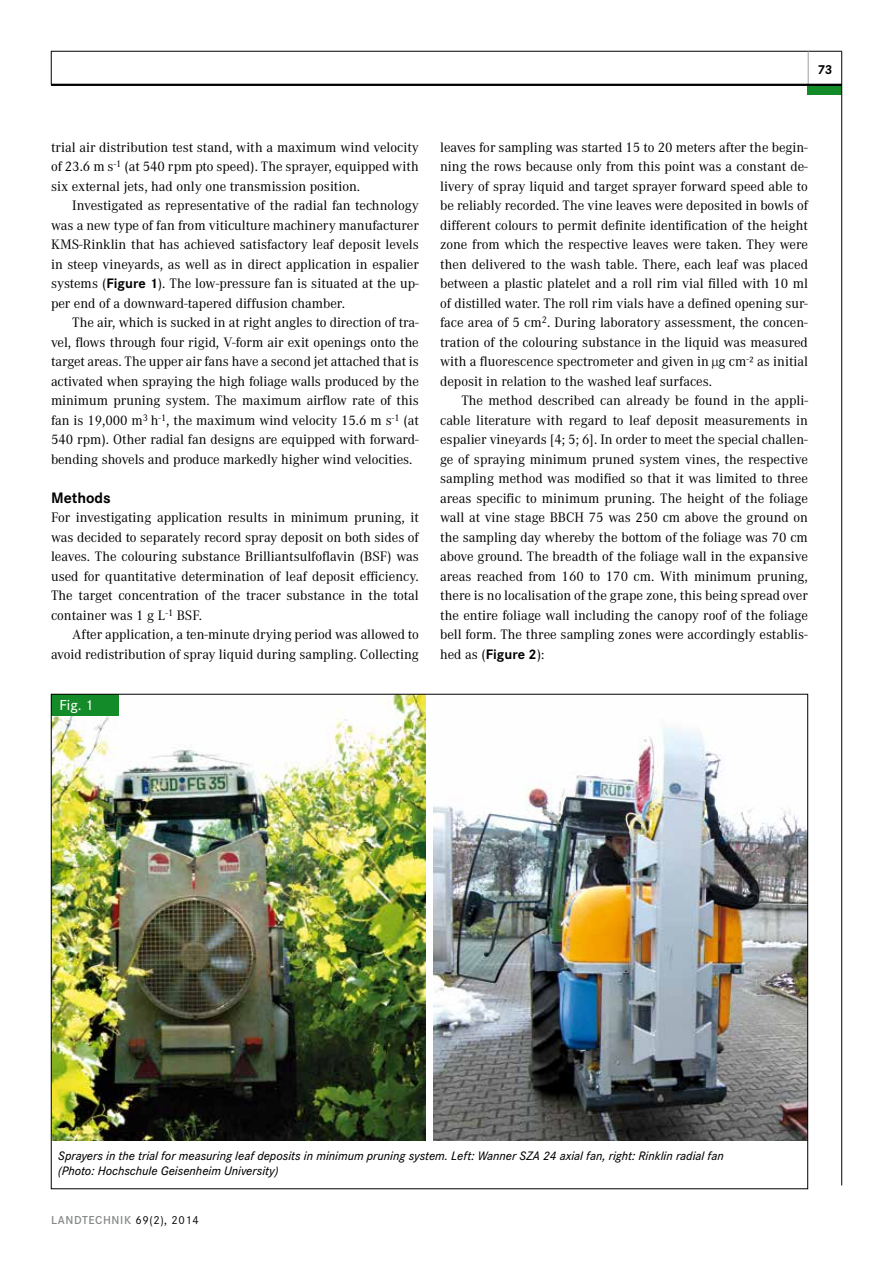
<style>
.page{position:relative;width:893px;height:1263px;background:#fff}
.page>*{position:absolute;margin:0;border:0;box-sizing:border-box;transform-origin:0 0}
.t1{font:700 15.75px "Corporate S";color:#000}
.t2{font:500 15px "Corporate S";color:#fff}
.t3{font:14.25px/19.5px "Corporate A";color:#000;text-align:justify}
.t4{font:700 13.5px "Corporate S";color:#000}
.t5{font:italic 500 12.75px/15px "Corporate S";color:#000}
.t6{font:600 12px "Corporate S";letter-spacing:.05em;color:#87888a}
.s1{font-family:"Corporate S";font-weight:700}
.s2{font-style:inherit}
.s3{font-weight:400;color:#000}
</style>
<div class="page">
<hr style="left:51px;top:51px;width:1px;height:34px;background:#000">
<hr style="left:51px;top:51px;width:791px;height:1px;background:#000">
<hr style="left:808px;top:51px;width:1px;height:34px;background:#9c9e9f">
<div style="left:808px;top:85px;width:34px;height:10px;background:#148b29"></div>
<hr style="left:841px;top:51px;width:1px;height:1134px;background:#000">
<hr style="left:51px;top:84px;width:791px;height:2px;background:#000">
<img style="left:433px;top:727px;width:373px;height:413px">
<img style="left:53px;top:696px;width:372px;height:444px">
<div style="left:51px;top:694px;width:67px;height:21px;background:#148b29"></div>
<p class="t4" style="left:817px;top:61px;width:17px">73</p>
<p class="t3" style="left:51px;top:138px;width:369px">trial air distribution test stand, with a maximum wind velocity of 23.6 m s<sup>-1</sup> (at 540 rpm pto speed). The sprayer, equipped with six external jets, had only one transmission position.</p>
<p class="t3" style="left:51px;top:196px;width:369px;text-indent:21px">Investigated as representative of the radial fan technology was a new type of fan from viticulture machinery manufacturer KMS-Rinklin that has achieved satisfactory leaf deposit levels in steep vineyards, as well as in direct application in espalier systems (<span class="s1">Figure 1</span>). The low-pressure fan is situated at the up&shy;per end of a downward-tapered diffusion chamber.</p>
<p class="t3" style="left:51px;top:313px;width:369px;text-indent:21px">The air, which is sucked in at right angles to direction of tra&shy;vel, flows through four rigid, V-form air exit openings onto the target areas. The upper air fans have a second jet attached that is activated when spraying the high foliage walls produced by the minimum pruning system. The maximum airflow rate of this fan is 19,000 m<sup>3</sup> h<sup>-1</sup>, the maximum wind velocity 15.6 m s<sup>-1</sup> (at 540 rpm). Other radial fan designs are equipped with forward&shy;bending shovels and produce markedly higher wind velocities.</p>
<p class="t1" style="left:51px;top:489px;width:61px">Methods</p>
<p class="t3" style="left:51px;top:508px;width:369px">For investigating application results in minimum pruning, it was decided to separately record spray deposit on both sides of leaves. The colouring substance Brilliantsulfoflavin (BSF) was used for quantitative determination of leaf deposit efficiency.<br>The target concentration of the tracer substance in the total container was 1 g L<sup>-1</sup> BSF.</p>
<p class="t3" style="left:51px;top:625px;width:369px;text-align:right">After application, a ten-minute drying period was allowed to avoid redistribution of spray liquid during sampling. Collecting</p>
<p class="t2" style="left:60px;top:697px;width:35px">Fig. 1</p>
<p class="t3" style="left:440px;top:138px;width:369px">leaves for sampling was started 15 to 20 meters after the begin&shy;ning the rows because only from this point was a constant de&shy;livery of spray liquid and target sprayer forward speed able to be reliably recorded. The vine leaves were deposited in bowls of different colours to permit definite identification of the height zone from which the respective leaves were taken. They were then delivered to the wash table. There, each leaf was placed between a plastic platelet and a roll rim vial filled with 10 ml of distilled water. The roll rim vials have a defined opening sur&shy;face area of 5 cm<sup>2</sup>. During laboratory assessment, the concen&shy;tration of the colouring substance in the liquid was measured with a fluorescence spectrometer and given in µg cm<sup>-</sup>² as initial deposit in relation to the washed leaf surfaces.</p>
<p class="t3" style="left:440px;top:391px;width:369px;text-indent:21px">The method described can already be found in the appli&shy;cable literature with regard to leaf deposit measurements in espalier vineyards [<span class="s2">4</span>; <span class="s2">5</span>; <span class="s2">6</span>]. In order to meet the special challen&shy;ge of spraying minimum pruned system vines, the respective sampling method was modified so that it was limited to three areas specific to minimum pruning. The height of the foliage wall at vine stage BBCH 75 was 250 cm above the ground on the sampling day whereby the bottom of the foliage was 70 cm above ground. The breadth of the foliage wall in the expansive areas reached from 160 to 170 cm. With minimum pruning, there is no localisation of the grape zone, this being spread over the entire foliage wall including the canopy roof of the foliage bell form. The three sampling zones were accordingly establis&shy;hed as (<span class="s1">Figure 2</span>):</p>
<p class="t5" style="left:58px;top:1148px;width:667px">Sprayers in the trial for measuring leaf deposits in minimum pruning system. Left: Wanner SZA 24 axial fan, right: Rinklin radial fan (Photo: Hochschule Geisenheim University)</p>
<p class="t6" style="left:51px;top:1213px;width:149px">LANDTECHNIK <span class="s3">69(2), 2014</span></p>
</div>
